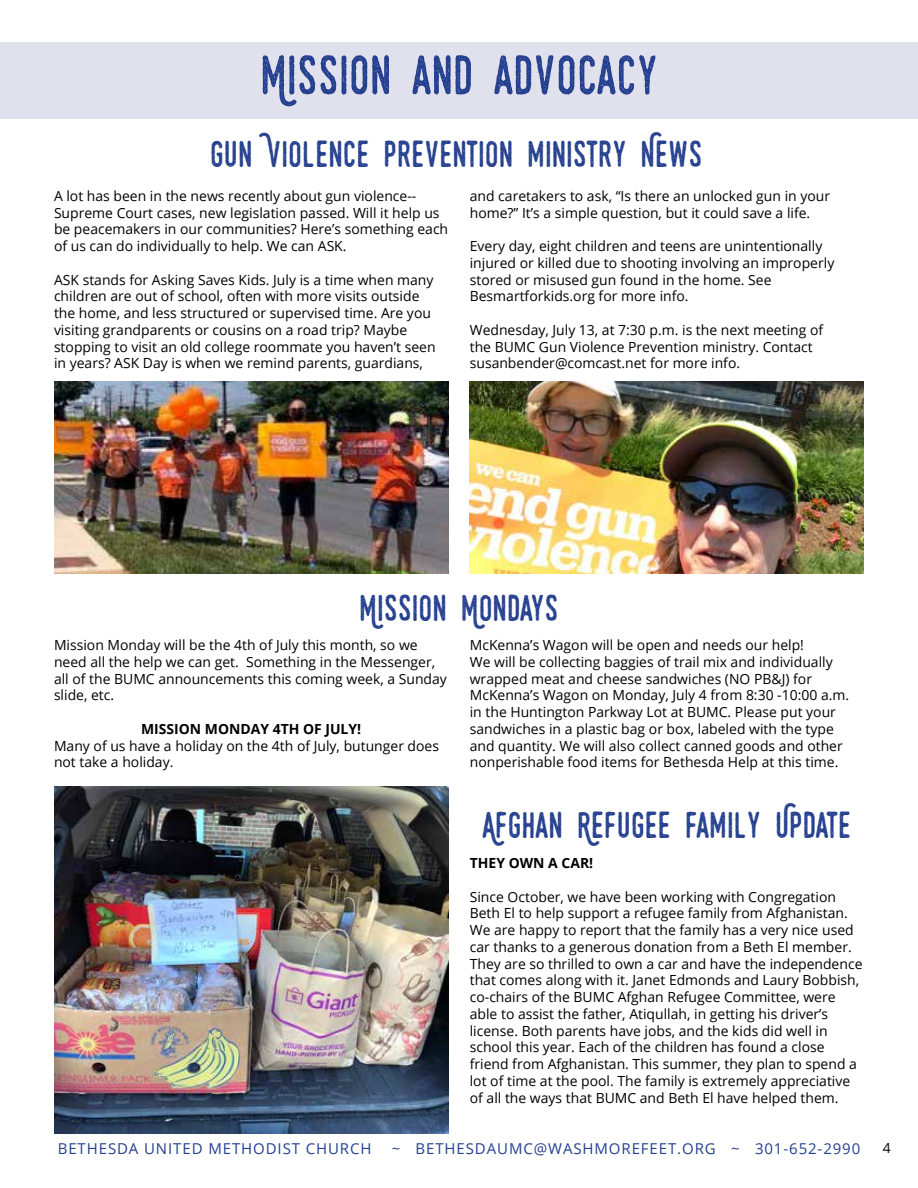
<style>
.page{position:relative;width:918px;height:1188px;background:#fff}
.page>*{position:absolute;margin:0;border:0;box-sizing:border-box;transform-origin:0 0}
.t1{font:54px "Swistblnk Monthoers";color:#25408f}
.t2{font:36px "Swistblnk Monthoers";color:#25408f}
.t3{font:15px "Open Sans";letter-spacing:.06em;color:#25408f}
.t4{font:13.95px/16.8px "Open Sans";color:#000}
.t5{font:700 13.95px "Open Sans";color:#000}
</style>
<div class="page">
<div style="left:0;top:42px;width:918px;height:77px;background:#e1e0ed"></div>
<img style="left:54px;top:786px;width:394px;height:348px">
<img style="left:54px;top:381px;width:394px;height:193px">
<img style="left:470px;top:381px;width:394px;height:193px">
<h1 class="t1" style="left:260px;top:42px;width:399px">Mission and advocacy</h1>
<h2 class="t2" style="left:210px;top:132px;width:494px">Gun Violence Prevention ministry News</h2>
<p class="t4" style="left:54px;top:187px;width:396px">A lot has been in the news recently about gun violence-- Supreme Court cases, new legislation passed. Will it help us be peacemakers in our communities? Here’s something each of us can do individually to help. We can ASK.</p>
<p class="t4" style="left:54px;top:271px;width:383px">ASK stands for Asking Saves Kids. July is a time when many children are out of school, often with more visits outside the home, and less structured or supervised time. Are you visiting grandparents or cousins on a road trip? Maybe stopping to visit an old college roommate you haven’t seen in years? ASK Day is when we remind parents, guardians,</p>
<p class="t4" style="left:470px;top:187px;width:362px">and caretakers to ask, “Is there an unlocked gun in your home?” It’s a simple question, but it could save a life.</p>
<p class="t4" style="left:470px;top:237px;width:366px">Every day, eight children and teens are unintentionally injured or killed due to shooting involving an improperly stored or misused gun found in the home. See Besmartforkids.org for more info.</p>
<p class="t4" style="left:470px;top:321px;width:355px">Wednesday, July 13, at 7:30 p.m. is the next meeting of the BUMC Gun Violence Prevention ministry. Contact susanbender@comcast.net for more info.</p>
<h2 class="t2" style="left:359px;top:586px;width:201px">Mission Mondays</h2>
<p class="t4" style="left:54px;top:636px;width:394px">Mission Monday will be the 4th of July this month, so we need all the help we can get. Something in the Messenger, all of the BUMC announcements this coming week, a Sunday slide, etc.</p>
<p class="t5" style="left:141px;top:719px;width:222px">MISSION MONDAY 4TH OF JULY!</p>
<p class="t4" style="left:54px;top:737px;width:387px">Many of us have a holiday on the 4th of July, butunger does not take a holiday.</p>
<p class="t4" style="left:470px;top:636px;width:381px">McKenna’s Wagon will be open and needs our help!<br>We will be collecting baggies of trail mix and individually wrapped meat and cheese sandwiches (NO PB&amp;J) for McKenna’s Wagon on Monday, July 4 from 8:30 -10:00 a.m. in the Huntington Parkway Lot at BUMC. Please put your sandwiches in a plastic bag or box, labeled with the type and quantity. We will also collect canned goods and other nonperishable food items for Bethesda Help at this time.</p>
<h2 class="t2" style="left:483px;top:803px;width:370px">Afghan Refugee Family Update</h2>
<p class="t5" style="left:470px;top:853px;width:125px">THEY OWN A CAR!</p>
<p class="t4" style="left:470px;top:888px;width:394px">Since October, we have been working with Congregation Beth El to help support a refugee family from Afghanistan.<br>We are happy to report that the family has a very nice used car thanks to a generous donation from a Beth El member.<br>They are so thrilled to own a car and have the independence that comes along with it. Janet Edmonds and Laury Bobbish, co-chairs of the BUMC Afghan Refugee Committee, were able to assist the father, Atiqullah, in getting his driver’s license. Both parents have jobs, and the kids did well in school this year. Each of the children has found a close friend from Afghanistan. This summer, they plan to spend a lot of time at the pool. The family is extremely appreciative of all the ways that BUMC and Beth El have helped them.</p>
<p class="t3" style="left:58px;top:1138px;width:315px">BETHESDA UNITED METHODIST CHURCH</p>
<p class="t3" style="left:392px;top:1138px;width:470px">~ BETHESDAUMC@WASHMOREFEET.ORG ~ 301-652-2990</p>
<p class="t4" style="left:883px;top:1139px;width:9px">4</p>
</div>
